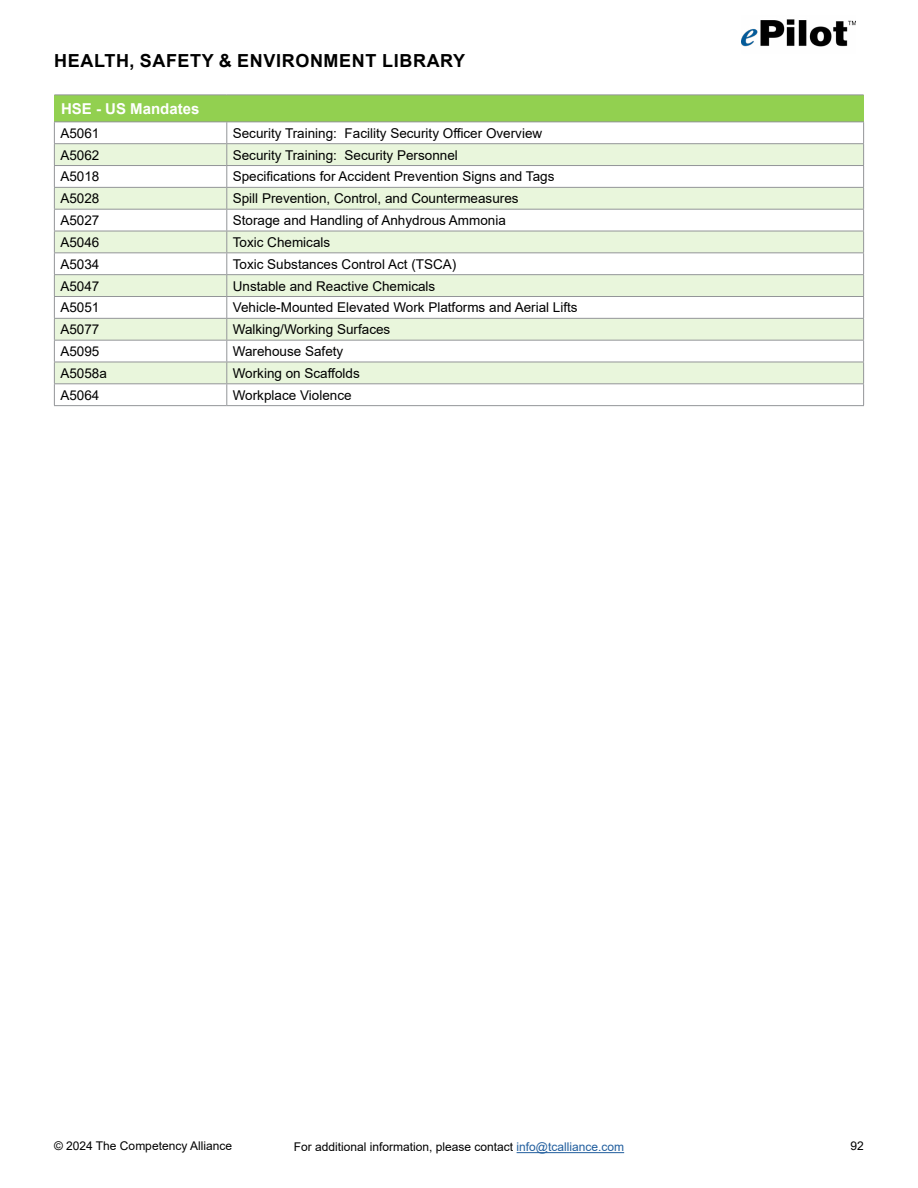
<style>
.page{position:relative;width:918px;height:1188px;background:#fff}
.page>*{position:absolute;margin:0;border:0;box-sizing:border-box;transform-origin:0 0}
.t1{font:700 18px "Arial";letter-spacing:.035em;color:#000}
.t2{font:700 15px "Arial";color:#fff}
.t3{font:13.5px "Arial";color:#000}
.t4{font:12px "Arial";color:#000}
.s1{color:#215e9e}
</style>
<div class="page">
<hr style="left:517px;top:1152px;width:107px;height:1px;background:#215e9e">
<img style="left:742px;top:19px;width:113px;height:28px">
<div style="left:54px;top:95px;width:810px;height:27px;background:#92d050"></div>
<svg style="left:55px;top:144px;width:808px;height:239px;fill:#e9f6dc"></svg>
<hr style="left:54px;top:143px;width:173px;height:1px;background:#939598">
<hr style="left:227px;top:143px;width:637px;height:1px;background:#939598">
<hr style="left:54px;top:165px;width:173px;height:1px;background:#939598">
<hr style="left:227px;top:165px;width:637px;height:1px;background:#939598">
<hr style="left:54px;top:187px;width:173px;height:1px;background:#939598">
<hr style="left:227px;top:187px;width:637px;height:1px;background:#939598">
<hr style="left:54px;top:209px;width:173px;height:1px;background:#939598">
<hr style="left:227px;top:209px;width:637px;height:1px;background:#939598">
<hr style="left:54px;top:231px;width:173px;height:1px;background:#939598">
<hr style="left:227px;top:231px;width:637px;height:1px;background:#939598">
<hr style="left:54px;top:252px;width:173px;height:1px;background:#939598">
<hr style="left:227px;top:252px;width:637px;height:1px;background:#939598">
<hr style="left:54px;top:274px;width:173px;height:1px;background:#939598">
<hr style="left:227px;top:274px;width:637px;height:1px;background:#939598">
<hr style="left:54px;top:296px;width:173px;height:1px;background:#939598">
<hr style="left:227px;top:296px;width:637px;height:1px;background:#939598">
<hr style="left:54px;top:318px;width:173px;height:1px;background:#939598">
<hr style="left:227px;top:318px;width:637px;height:1px;background:#939598">
<hr style="left:54px;top:340px;width:173px;height:1px;background:#939598">
<hr style="left:227px;top:340px;width:637px;height:1px;background:#939598">
<hr style="left:54px;top:362px;width:173px;height:1px;background:#939598">
<hr style="left:227px;top:362px;width:637px;height:1px;background:#939598">
<hr style="left:54px;top:383px;width:173px;height:1px;background:#939598">
<svg style="left:54px;top:123px;width:1px;height:282px"></svg>
<hr style="left:227px;top:383px;width:637px;height:1px;background:#939598">
<svg style="left:226px;top:123px;width:1px;height:282px"></svg>
<svg style="left:863px;top:123px;width:1px;height:282px"></svg>
<hr style="left:54px;top:405px;width:173px;height:1px;background:#939598">
<hr style="left:227px;top:405px;width:637px;height:1px;background:#939598">
<hr style="left:54px;top:94px;width:173px;height:1px;background:#939598">
<hr style="left:227px;top:94px;width:637px;height:1px;background:#939598">
<hr style="left:54px;top:122px;width:173px;height:1px;background:#939598">
<hr style="left:227px;top:122px;width:637px;height:1px;background:#939598">
<p class="t1" style="left:54px;top:48px;width:412px">HEALTH, SAFETY &amp; ENVIRONMENT LIBRARY</p>
<p class="t2" style="left:61px;top:98px;width:140px">HSE - US Mandates</p>
<p class="t3" style="left:60px;top:124px;width:41px">A5061</p>
<p class="t3" style="left:233px;top:124px;width:311px">Security Training: Facility Security Officer Overview</p>
<p class="t3" style="left:60px;top:145px;width:41px">A5062</p>
<p class="t3" style="left:233px;top:145px;width:227px">Security Training: Security Personnel</p>
<p class="t3" style="left:60px;top:167px;width:41px">A5018</p>
<p class="t3" style="left:233px;top:167px;width:323px">Specifications for Accident Prevention Signs and Tags</p>
<p class="t3" style="left:60px;top:189px;width:41px">A5028</p>
<p class="t3" style="left:233px;top:189px;width:287px">Spill Prevention, Control, and Countermeasures</p>
<p class="t3" style="left:60px;top:211px;width:41px">A5027</p>
<p class="t3" style="left:233px;top:211px;width:275px">Storage and Handling of Anhydrous Ammonia</p>
<p class="t3" style="left:60px;top:233px;width:41px">A5046</p>
<p class="t3" style="left:233px;top:233px;width:99px">Toxic Chemicals</p>
<p class="t3" style="left:60px;top:255px;width:41px">A5034</p>
<p class="t3" style="left:233px;top:255px;width:225px">Toxic Substances Control Act (TSCA)</p>
<p class="t3" style="left:60px;top:276px;width:41px">A5047</p>
<p class="t3" style="left:233px;top:276px;width:204px">Unstable and Reactive Chemicals</p>
<p class="t3" style="left:60px;top:298px;width:41px">A5051</p>
<p class="t3" style="left:233px;top:298px;width:346px">Vehicle-Mounted Elevated Work Platforms and Aerial Lifts</p>
<p class="t3" style="left:60px;top:320px;width:41px">A5077</p>
<p class="t3" style="left:233px;top:320px;width:159px">Walking/Working Surfaces</p>
<p class="t3" style="left:60px;top:342px;width:41px">A5095</p>
<p class="t3" style="left:233px;top:342px;width:112px">Warehouse Safety</p>
<p class="t3" style="left:60px;top:364px;width:48px">A5058a</p>
<p class="t3" style="left:233px;top:364px;width:129px">Working on Scaffolds</p>
<p class="t3" style="left:60px;top:386px;width:41px">A5064</p>
<p class="t3" style="left:233px;top:386px;width:120px">Workplace Violence</p>
<p class="t4" style="left:54px;top:1138px;width:180px">© 2024 The Competency Alliance</p>
<p class="t4" style="left:294px;top:1139px;width:332px">For additional information, please contact <span class="s1">info@tcalliance.com</span></p>
<p class="t4" style="left:851px;top:1138px;width:15px">92</p>
</div>
